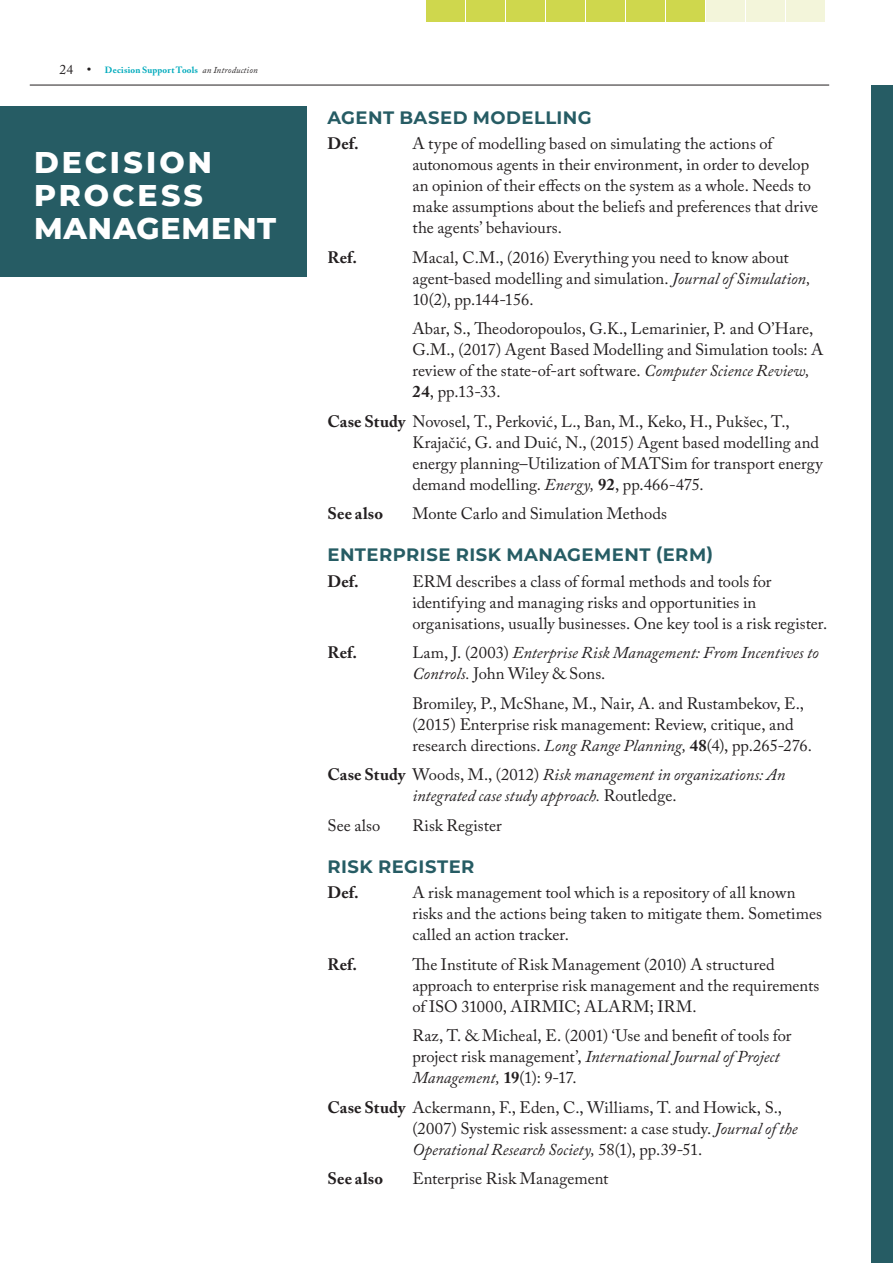
<style>
.page{position:relative;width:893px;height:1263px;background:#fff}
.page>*{position:absolute;margin:0;border:0;box-sizing:border-box;transform-origin:0 0}
.t1{font:800 30px/33px "Montserrat";letter-spacing:.095em;color:#fff}
.t2{font:700 18px "Montserrat";letter-spacing:.025em;color:#265c64}
.t3{font:16.5px/21px "Adobe Caslon Pro";color:#231f20}
.t4{font:italic 16.5px/21px "Adobe Caslon Pro";color:#231f20}
.t5{font:700 16.5px "Adobe Caslon Pro";letter-spacing:.005em;color:#231f20}
.t6{font:700 9px "Adobe Caslon";letter-spacing:.025em;color:#00aabc}
.s1{font-weight:400;font-size:13.5px;color:#231f20}
.s2{font-weight:400;font-style:italic;color:#231f20}
.s3{font-style:italic}
.s4{font-weight:700}
.s5{font-style:normal}
.s6{font-weight:700;font-style:normal}
</style>
<div class="page">
<hr style="left:30px;top:85px;width:799px;height:1px;background:#231f20">
<div style="left:872px;top:85px;width:21px;height:1178px;background:#265c64"></div>
<div style="left:466px;top:0;width:39px;height:21px;background:#cfd74d"></div>
<div style="left:546px;top:0;width:39px;height:21px;background:#cfd74d"></div>
<div style="left:626px;top:0;width:39px;height:21px;background:#cfd74d"></div>
<div style="left:426px;top:0;width:39px;height:21px;background:#cfd74d"></div>
<div style="left:506px;top:0;width:39px;height:21px;background:#cfd74d"></div>
<div style="left:586px;top:0;width:39px;height:21px;background:#cfd74d"></div>
<div style="left:666px;top:0;width:39px;height:21px;background:#cfd74d"></div>
<div style="left:707px;top:0;width:38px;height:21px;background:#f3f5da"></div>
<div style="left:747px;top:0;width:38px;height:21px;background:#f3f5da"></div>
<div style="left:787px;top:0;width:38px;height:21px;background:#f3f5da"></div>
<div style="left:0;top:106px;width:306px;height:170px;background:#265c64"></div>
<p class="t6" style="left:60px;top:64px;width:200px"><span class="s1">24 •</span> Decision Support Tools <span class="s2">an Introduction</span></p>
<h1 class="t1" style="left:34px;top:144px;width:244px">DECISION<br>PROCESS<br>MANAGEMENT</h1>
<p class="t2" style="left:327px;top:104px;width:266px">AGENT BASED MODELLING</p>
<p class="t5" style="left:327px;top:134px;width:33px">Def.</p>
<p class="t3" style="left:412px;top:133px;width:407px">A type of modelling based on simulating the actions of autonomous agents in their environment, in order to develop an opinion of their effects on the system as a whole. Needs to make assumptions about the beliefs and preferences that drive the agents’ behaviours.</p>
<p class="t5" style="left:327px;top:247px;width:31px">Ref.</p>
<p class="t3" style="left:412px;top:246px;width:400px">Macal, C.M., (2016) Everything you need to know about agent-based modelling and simulation. <span class="s3">Journal of Simulation,<br></span>10(2), pp.144-156.</p>
<p class="t3" style="left:412px;top:318px;width:413px">Abar, S., Theodoropoulos, G.K., Lemarinier, P. and O’Hare, G.M., (2017) Agent Based Modelling and Simulation tools: A review of the state-of-art software. <span class="s3">Computer Science Review, </span><span class="s4">24</span>, pp.13-33.</p>
<p class="t3" style="left:412px;top:410px;width:412px;text-indent:-85px"><span class="s4">Case Study</span> Novosel, T., Perković, L., Ban, M., Keko, H., Pukšec, T., Krajačić, G. and Duić, N., (2015) Agent based modelling and energy planning–Utilization of MATSim for transport energy demand modelling. <span class="s3">Energy,</span> <span class="s4">92</span>, pp.466-475.</p>
<p class="t5" style="left:327px;top:504px;width:57px">See also</p>
<p class="t3" style="left:412px;top:503px;width:256px">Monte Carlo and Simulation Methods</p>
<p class="t2" style="left:327px;top:542px;width:387px">ENTERPRISE RISK MANAGEMENT (ERM)</p>
<p class="t5" style="left:327px;top:571px;width:33px">Def.</p>
<p class="t3" style="left:412px;top:570px;width:416px">ERM describes a class of formal methods and tools for identifying and managing risks and opportunities in organisations, usually businesses. One key tool is a risk register.</p>
<p class="t5" style="left:327px;top:643px;width:31px">Ref.</p>
<p class="t4" style="left:412px;top:642px;width:408px"><span class="s5">Lam, J. (2003)</span> Enterprise Risk Management: From Incentives to<br>Controls. <span class="s5">John Wiley &amp; Sons.</span></p>
<p class="t3" style="left:412px;top:692px;width:401px">Bromiley, P., McShane, M., Nair, A. and Rustambekov, E., (2015) Enterprise risk management: Review, critique, and research directions. <span class="s3">Long Range Planning,</span> <span class="s4">48</span>(4), pp.265-276.</p>
<p class="t4" style="left:412px;top:764px;width:374px;text-indent:-85px"><span class="s6">Case Study</span> <span class="s5">Woods, M., (2012)</span> Risk management in organizations: An integrated case study approach. <span class="s5">Routledge.</span></p>
<p class="t3" style="left:327px;top:814px;width:54px">See also</p>
<p class="t3" style="left:412px;top:814px;width:91px">Risk Register</p>
<p class="t2" style="left:327px;top:853px;width:149px">RISK REGISTER</p>
<p class="t5" style="left:327px;top:883px;width:33px">Def.</p>
<p class="t3" style="left:412px;top:882px;width:411px">A risk management tool which is a repository of all known risks and the actions being taken to mitigate them. Sometimes called an action tracker.</p>
<p class="t5" style="left:327px;top:954px;width:31px">Ref.</p>
<p class="t3" style="left:412px;top:953px;width:408px">The Institute of Risk Management (2010) A structured approach to enterprise risk management and the requirements of ISO 31000, AIRMIC; ALARM; IRM.</p>
<p class="t3" style="left:412px;top:1025px;width:380px">Raz, T. &amp; Micheal, E. (2001) ‘Use and benefit of tools for project risk management’, <span class="s3">International Journal of Project<br>Management,</span> <span class="s4">19</span>(1): 9-17.</p>
<p class="t3" style="left:412px;top:1096px;width:387px;text-indent:-85px"><span class="s4">Case Study</span> Ackermann, F., Eden, C., Williams, T. and Howick, S., (2007) Systemic risk assessment: a case study. <span class="s3">Journal of the<br>Operational Research Society,</span> 58(1), pp.39-51.</p>
<p class="t5" style="left:327px;top:1169px;width:57px">See also</p>
<p class="t3" style="left:412px;top:1168px;width:197px">Enterprise Risk Management</p>
</div>
